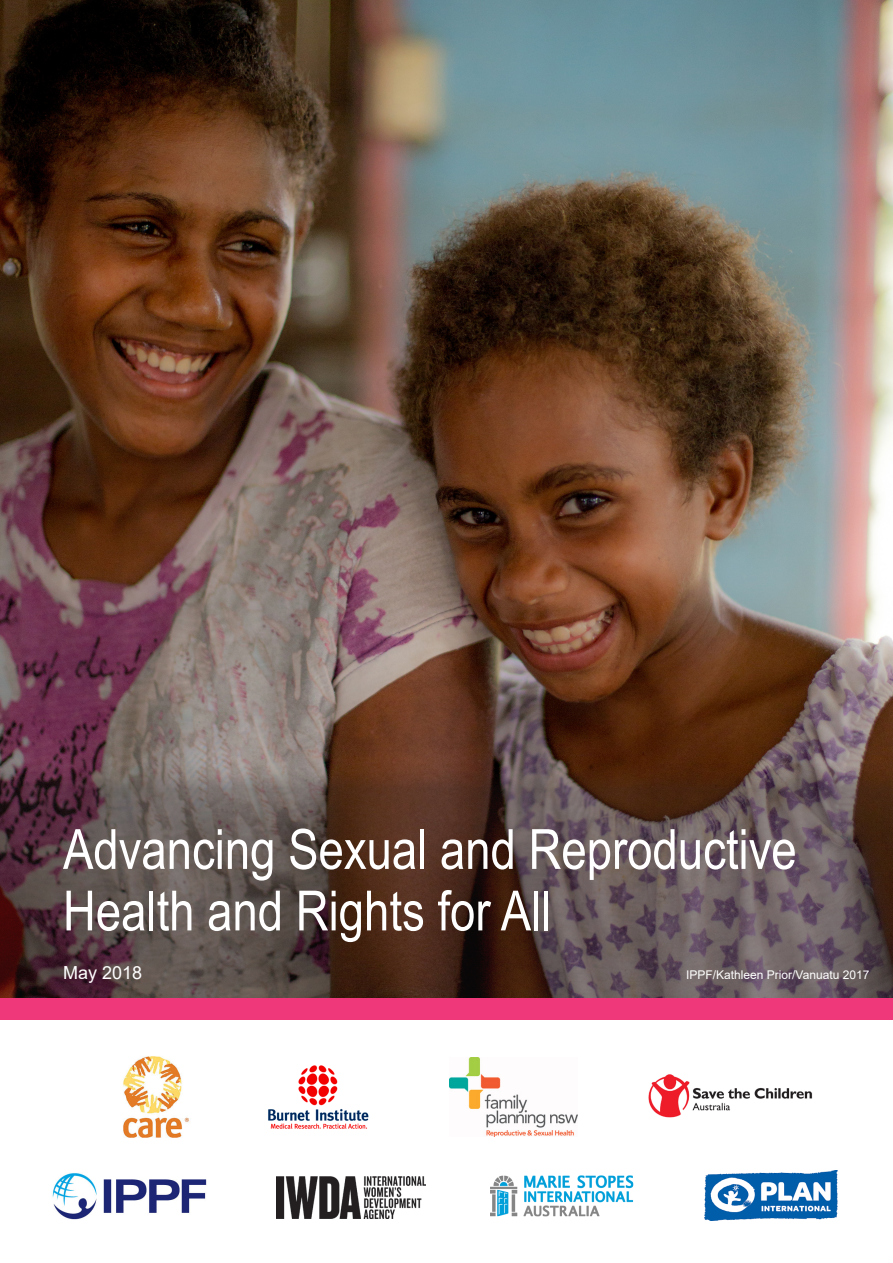
<style>
.page{position:relative;width:893px;height:1263px;background:#fff}
.page>*{position:absolute;margin:0;border:0;box-sizing:border-box;transform-origin:0 0}
.t1{font:55.5px/61.5px "Arial Narrow";color:#fff}
.t2{font:18px "Arial";color:#fff}
.t3{font:12px "Arial";color:#fff}
</style>
<div class="page">
<img style="left:0;top:0;width:893px;height:759px">
<svg style="left:0;top:1019px;width:893px;height:200px"></svg>
<img style="left:258px;top:1054px;width:122px;height:86px">
<img style="left:121px;top:1054px;width:70px;height:86px">
<img style="left:449px;top:1057px;width:129px;height:79px">
<img style="left:35px;top:1172px;width:189px;height:48px">
<img style="left:277px;top:1176px;width:148px;height:42px">
<img style="left:489px;top:1175px;width:152px;height:44px">
<img style="left:704px;top:1170px;width:133px;height:51px">
<svg style="left:0;top:759px;width:893px;height:239px;background:#5a4643"></svg>
<img style="left:646px;top:1070px;width:169px;height:52px">
<div style="left:0;top:998px;width:893px;height:21px;background:#ef387a"></div>
<p class="t1" style="left:63px;top:816px;width:735px">Advancing Sexual and Reproductive<br>Health and Rights for All</p>
<p class="t2" style="left:63px;top:960px;width:81px">May 2018</p>
<p class="t3" style="left:686px;top:967px;width:185px">IPPF/Kathleen Prior/Vanuatu 2017</p>
</div>
